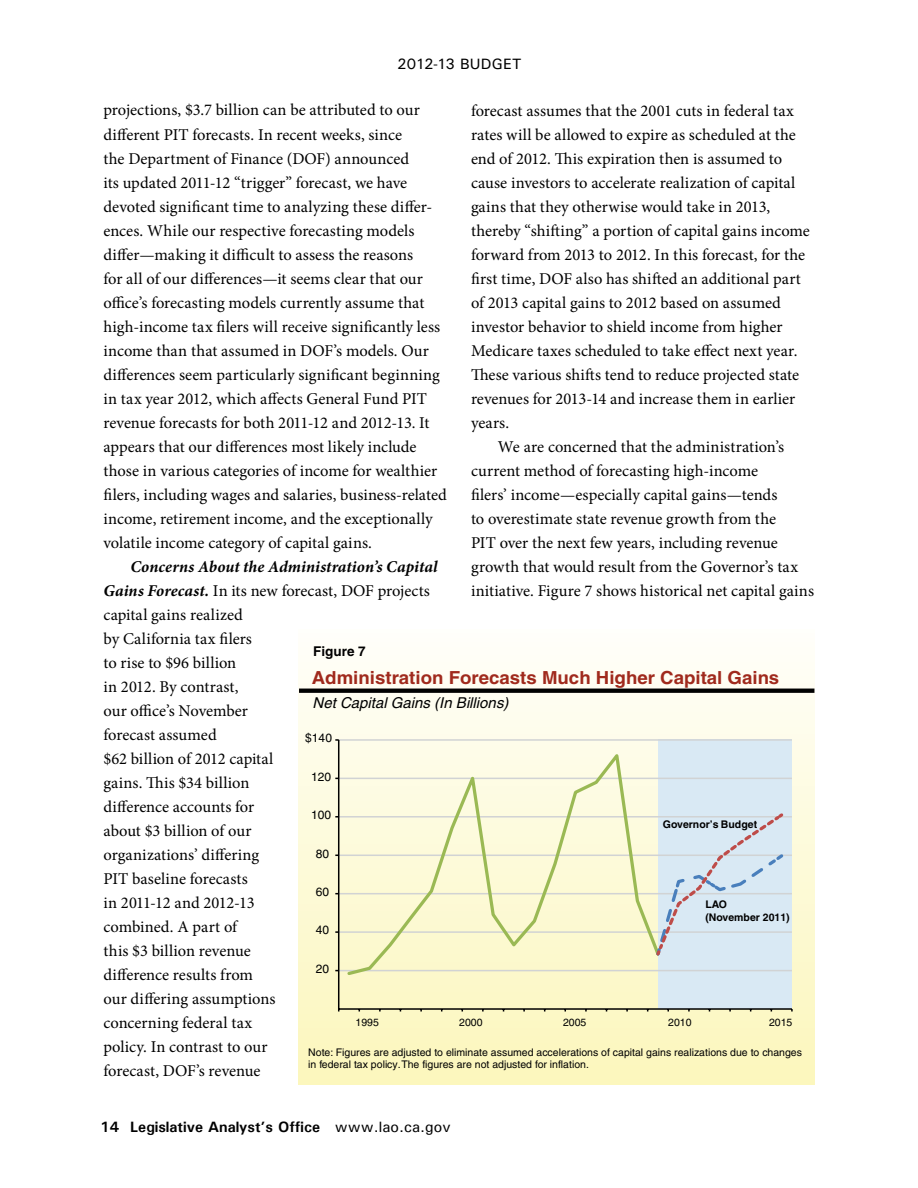
<style>
.page{position:relative;width:918px;height:1188px;background:#fff}
.page>*{position:absolute;margin:0;border:0;box-sizing:border-box;transform-origin:0 0}
.t1{font:700 18px "Helvetica";color:#a02a1d;scale:1.04 1}
.t2{font:16.5px/24px "Minion Pro";color:#000}
.t3{font:700 15px "Univers";color:#000}
.t4{font:italic 15px "Helvetica";color:#000}
.t5{font:500 15px "Univers";letter-spacing:.015em;color:#000}
.t6{font:700 13.5px "Helvetica";color:#000}
.t7{font:12px "Helvetica";color:#000101}
.t8{font:10.5px/12.6px "Helvetica";color:#000}
.t9{font:700 10.5px/12.6px "Helvetica";color:#000}
.t10{font:10.5px "Helvetica";color:#000101}
.s1{font-weight:700;font-style:italic}
.s2{font-weight:500}
</style>
<div class="page">
<div style="left:299px;top:630px;width:515px;height:454px;background:linear-gradient(to bottom,#fbfaf6,#f9f4ba)"></div>
<svg style="left:299px;top:689px;width:515px;height:4px;fill:#000"></svg>
<div style="left:658px;top:740px;width:134px;height:269px;background:#d9e9f4"></div>
<hr style="left:339px;top:970px;width:453px;height:1px;background:#d1d3d4">
<hr style="left:339px;top:931px;width:453px;height:2px;background:#d1d3d4">
<hr style="left:339px;top:893px;width:453px;height:1px;background:#d1d3d4">
<hr style="left:339px;top:855px;width:453px;height:1px;background:#d1d3d4">
<hr style="left:339px;top:816px;width:453px;height:2px;background:#d1d3d4">
<hr style="left:339px;top:778px;width:453px;height:1px;background:#d1d3d4">
<hr style="left:339px;top:739px;width:453px;height:2px;background:#d1d3d4">
<hr style="left:338px;top:740px;width:1px;height:269px;background:#000">
<hr style="left:339px;top:1008px;width:453px;height:2px;background:#000">
<svg style="left:345px;top:748px;width:317px;height:229px"></svg>
<svg style="left:654px;top:810px;width:132px;height:148px"></svg>
<p class="t5" style="left:397px;top:55px;width:126px">2012-13 BUDGET</p>
<p class="t2" style="left:104px;top:98px;width:345px">projections, $3.7 billion can be attributed to our different PIT forecasts. In recent weeks, since<br>the Department of Finance (DOF) announced<br>its updated 2011-12 “trigger” forecast, we have devoted significant time to analyzing these differ&shy;ences. While our respective forecasting models differ—making it difficult to assess the reasons<br>for all of our differences—it seems clear that our office’s forecasting models currently assume that high-income tax filers will receive significantly less income than that assumed in DOF’s models. Our differences seem particularly significant beginning in tax year 2012, which affects General Fund PIT revenue forecasts for both 2011-12 and 2012-13. It appears that our differences most likely include those in various categories of income for wealthier filers, including wages and salaries, business-related income, retirement income, and the exceptionally volatile income category of capital gains.</p>
<p class="t2" style="left:104px;top:554px;width:336px;text-indent:27px"><span class="s1">Concerns About the Administration’s Capital<br>Gains Forecast.</span> In its new forecast, DOF projects capital gains realized<br>by California tax filers<br>to rise to $96 billion<br>in 2012. By contrast,<br>our office’s November<br>forecast assumed<br>$62 billion of 2012 capital<br>gains. This $34 billion<br>difference accounts for<br>about $3 billion of our<br>organizations’ differing<br>PIT baseline forecasts<br>in 2011-12 and 2012-13<br>combined. A part of<br>this $3 billion revenue<br>difference results from<br>our differing assumptions<br>concerning federal tax<br>policy. In contrast to our<br>forecast, DOF’s revenue</p>
<p class="t2" style="left:471px;top:99px;width:325px">forecast assumes that the 2001 cuts in federal tax</p>
<p class="t2" style="left:471px;top:123px;width:326px">rates will be allowed to expire as scheduled at the</p>
<p class="t2" style="left:471px;top:147px;width:313px">end of 2012. This expiration then is assumed to</p>
<p class="t2" style="left:471px;top:171px;width:326px">cause investors to accelerate realization of capital</p>
<p class="t2" style="left:471px;top:195px;width:301px">gains that they otherwise would take in 2013,</p>
<p class="t2" style="left:471px;top:219px;width:340px">thereby “shifting” a portion of capital gains income</p>
<p class="t2" style="left:471px;top:243px;width:336px">forward from 2013 to 2012. In this forecast, for the</p>
<p class="t2" style="left:471px;top:267px;width:331px">first time, DOF also has shifted an additional part</p>
<p class="t2" style="left:471px;top:291px;width:311px">of 2013 capital gains to 2012 based on assumed</p>
<p class="t2" style="left:471px;top:315px;width:313px">investor behavior to shield income from higher</p>
<p class="t2" style="left:471px;top:339px;width:328px">Medicare taxes scheduled to take effect next year.</p>
<p class="t2" style="left:471px;top:363px;width:330px">These various shifts tend to reduce projected state</p>
<p class="t2" style="left:471px;top:387px;width:326px">revenues for 2013-14 and increase them in earlier</p>
<p class="t2" style="left:471px;top:411px;width:40px">years.</p>
<p class="t2" style="left:498px;top:435px;width:288px">We are concerned that the administration’s</p>
<p class="t2" style="left:471px;top:459px;width:289px">current method of forecasting high-income</p>
<p class="t2" style="left:471px;top:483px;width:308px">filers’ income—especially capital gains—tends</p>
<p class="t2" style="left:471px;top:507px;width:307px">to overestimate state revenue growth from the</p>
<p class="t2" style="left:471px;top:531px;width:308px">PIT over the next few years, including revenue</p>
<p class="t2" style="left:471px;top:555px;width:329px">growth that would result from the Governor’s tax</p>
<p class="t2" style="left:471px;top:579px;width:345px">initiative. Figure 7 shows historical net capital gains</p>
<p class="t6" style="left:313px;top:643px;width:54px">Figure 7</p>
<p class="t1" style="left:312px;top:667px;width:451px">Administration Forecasts Much Higher Capital Gains</p>
<p class="t4" style="left:313px;top:694px;width:197px">Net Capital Gains (In Billions)</p>
<p class="t7" style="left:305px;top:731px;width:28px">$140</p>
<p class="t7" style="left:311px;top:769px;width:22px">120</p>
<p class="t7" style="left:311px;top:808px;width:22px">100</p>
<p class="t9" style="left:663px;top:818px;width:96px">Governor’s Budget</p>
<p class="t7" style="left:316px;top:846px;width:15px">80</p>
<p class="t7" style="left:316px;top:885px;width:15px">60</p>
<p class="t9" style="left:705px;top:898px;width:86px">LAO<br>(November 2011)</p>
<p class="t7" style="left:316px;top:923px;width:15px">40</p>
<p class="t7" style="left:316px;top:962px;width:15px">20</p>
<p class="t10" style="left:356px;top:1016px;width:25px">1995</p>
<p class="t10" style="left:459px;top:1016px;width:25px">2000</p>
<p class="t10" style="left:563px;top:1016px;width:25px">2005</p>
<p class="t10" style="left:668px;top:1016px;width:25px">2010</p>
<p class="t10" style="left:769px;top:1016px;width:25px">2015</p>
<p class="t8" style="left:308px;top:1046px;width:495px">Note: Figures are adjusted to eliminate assumed accelerations of capital gains realizations due to changes in federal tax policy.The figures are not adjusted for inflation.</p>
<p class="t3" style="left:100px;top:1118px;width:352px">14 Legislative Analyst’s Office <span class="s2">www.lao.ca.gov</span></p>
</div>
